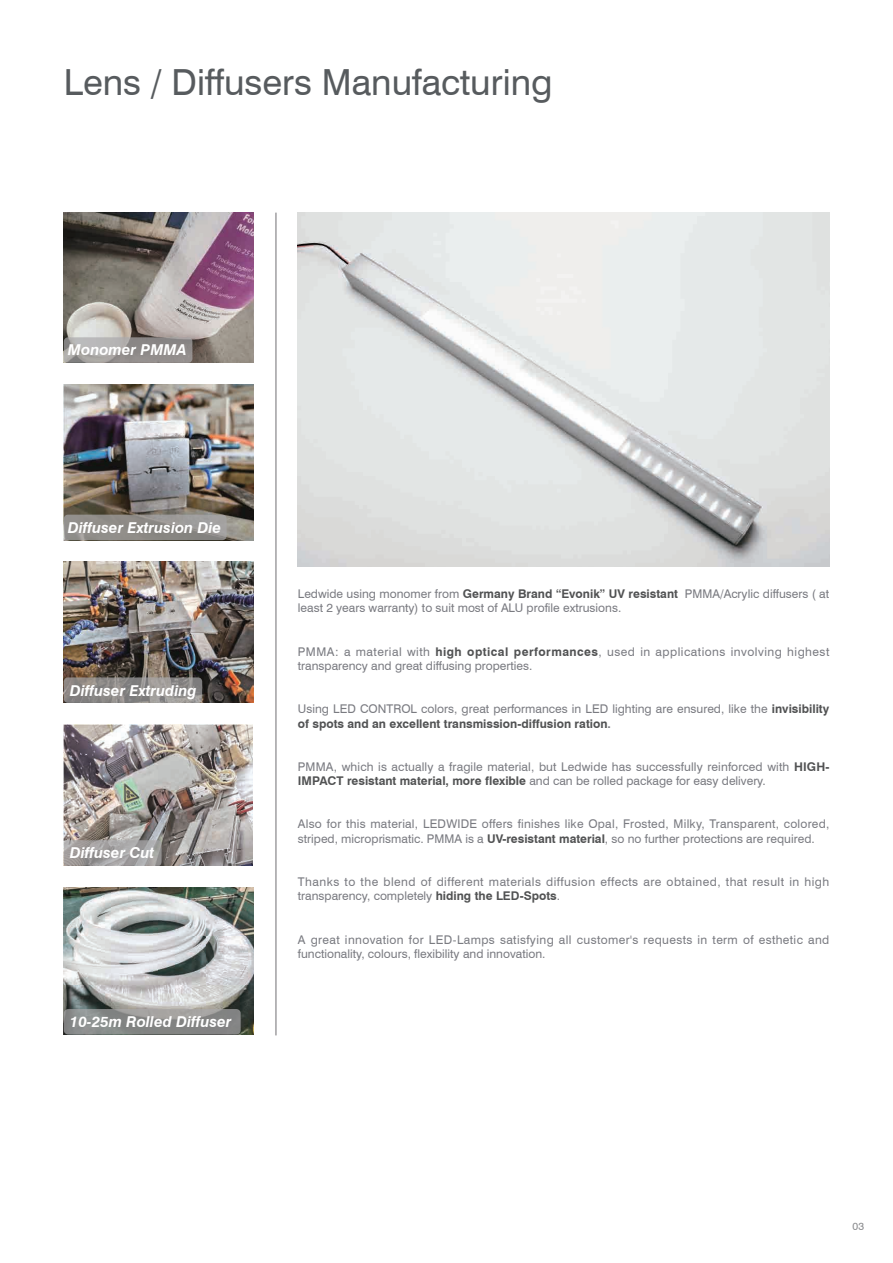
<style>
.page{position:relative;width:893px;height:1263px;background:#fff}
.page>*{position:absolute;margin:0;border:0;box-sizing:border-box;transform-origin:0 0}
.t1{font:36px "Swiss 721 BT";color:#575b5e}
.t2{font:italic 700 15px "Swiss 721 BT";color:#fff}
.t3{font:12px/14.4px "Swiss 721 BT";color:#7a7b81}
.t4{font:12px/14.4px "Swiss 721 BT";letter-spacing:.02em;color:#7a7b81}
.t5{font:12px/14.4px "Swiss 721 BT";letter-spacing:.03em;color:#7a7b81}
.t6{font:12px/14.4px "Swiss 721 BT";letter-spacing:.035em;color:#7a7b81}
.t7{font:12px/14.4px "Swiss 721 BT";letter-spacing:.04em;color:#7a7b81}
.t8{font:10.5px "Swiss 721 BT";color:#88898c}
.s1{font-weight:700;color:#515253}
.s2{font-weight:700}
</style>
<div class="page">
<img style="left:64px;top:213px;width:190px;height:150px">
<img style="left:64px;top:384px;width:189px;height:156px">
<img style="left:64px;top:561px;width:190px;height:142px">
<img style="left:64px;top:724px;width:189px;height:142px">
<img style="left:64px;top:887px;width:190px;height:147px">
<hr style="left:275px;top:213px;width:2px;height:822px;background:#a09fa1">
<img style="left:298px;top:213px;width:531px;height:353px">
<svg style="left:64px;top:337px;width:128px;height:26px"></svg>
<svg style="left:64px;top:515px;width:163px;height:25px;fill:#918e8a"></svg>
<svg style="left:64px;top:677px;width:138px;height:26px"></svg>
<svg style="left:64px;top:840px;width:98px;height:26px"></svg>
<svg style="left:64px;top:1009px;width:177px;height:25px;fill:#838584"></svg>
<h1 class="t1" style="left:64px;top:60px;width:490px">Lens / Diffusers Manufacturing</h1>
<p class="t2" style="left:68px;top:341px;width:120px">Monomer PMMA</p>
<p class="t2" style="left:68px;top:518px;width:155px">Diffuser Extrusion Die</p>
<p class="t2" style="left:70px;top:681px;width:128px">Diffuser Extruding</p>
<p class="t2" style="left:70px;top:844px;width:86px">Diffuser Cut</p>
<p class="t2" style="left:70px;top:1013px;width:163px">10-25m Rolled Diffuser</p>
<p class="t3" style="left:298px;top:586px;width:533px">Ledwide using monomer from <span class="s1">Germany Brand “Evonik” UV resistant</span> PMMA/Acrylic diffusers ( at least 2 years warranty) to suit most of ALU profile extrusions.</p>
<p class="t7" style="left:298px;top:644px;width:533px">PMMA: a material with <span class="s1">high optical performances</span>, used in applications involving highest transparency and great diffusing properties.</p>
<p class="t3" style="left:298px;top:702px;width:533px">Using LED CONTROL colors, great performances in LED lighting are ensured, like the <span class="s1">invisibility of spots and an excellent transmission-diffusion ration</span><span class="s2">.</span></p>
<p class="t3" style="left:298px;top:759px;width:533px">PMMA, which is actually a fragile material, but Ledwide has successfully reinforced with <span class="s1">HIGH-<br>IMPACT resistant material, more flexible</span> and can be rolled package for easy delivery.</p>
<p class="t4" style="left:298px;top:817px;width:533px">Also for this material, LEDWIDE offers finishes like Opal, Frosted, Milky, Transparent, colored, striped, microprismatic. PMMA is a <span class="s1">UV-resistant material</span>, so no further protections are required.</p>
<p class="t6" style="left:298px;top:874px;width:533px">Thanks to the blend of different materials diffusion effects are obtained, that result in high transparency, completely <span class="s1">hiding the LED-Spots</span>.</p>
<p class="t5" style="left:298px;top:932px;width:533px">A great innovation for LED-Lamps satisfying all customer's requests in term of esthetic and functionality, colours, flexibility and innovation.</p>
<p class="t8" style="left:853px;top:1219px;width:13px">03</p>
</div>
